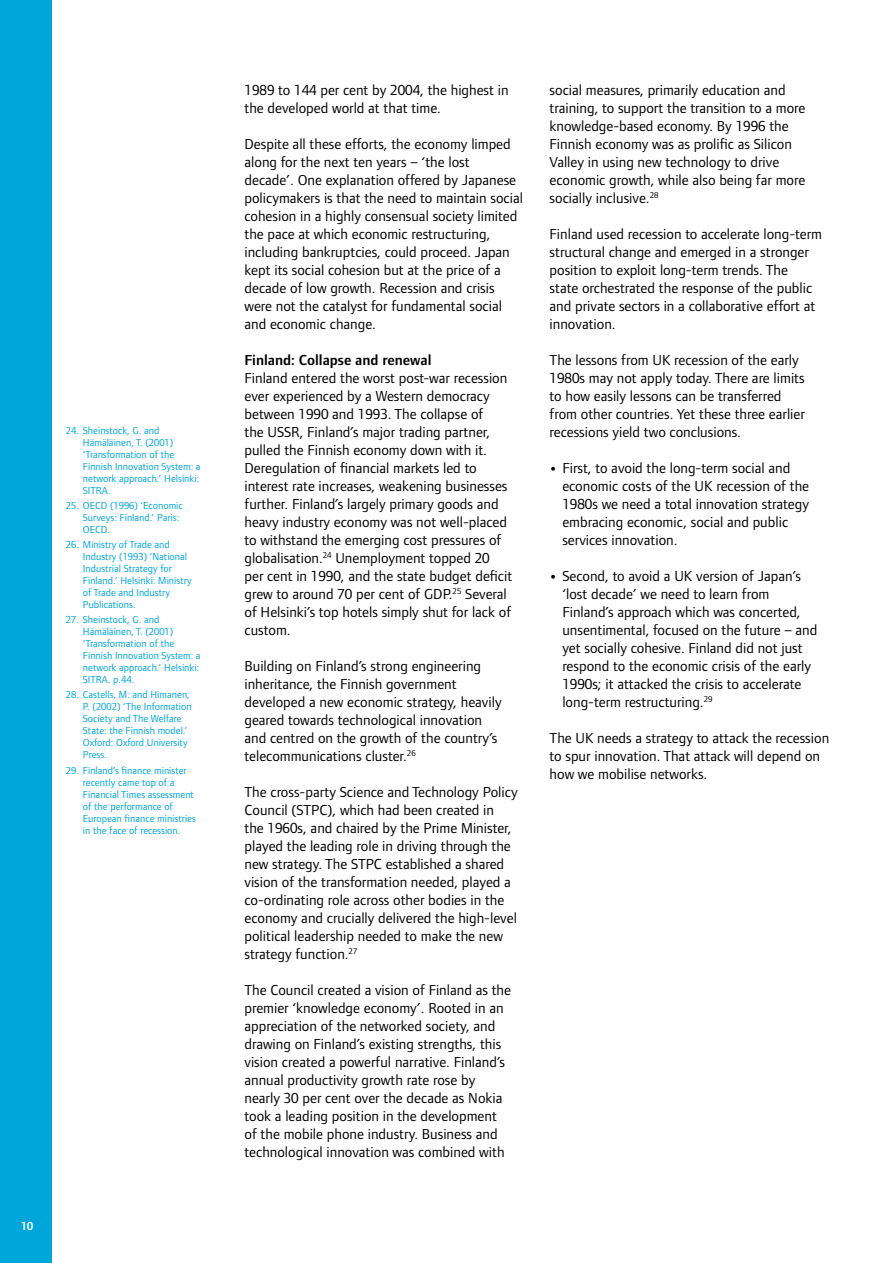
<style>
.page{position:relative;width:893px;height:1263px;background:#fff}
.page>*{position:absolute;margin:0;border:0;box-sizing:border-box;transform-origin:0 0}
.t1{font:15px/18px "Foundry Form Sans";color:#000}
.t2{font:600 15px "Foundry Form Sans";color:#000}
.t3{font:600 12px "Foundry Form Sans";color:#fff}
.t4{font:10.5px/12px "Foundry Form Sans";color:#00a5d9}
.s1{font-weight:700;font-stretch:expanded}
</style>
<div class="page">
<div style="left:0;top:0;width:51px;height:1263px;background:#00a5d9"></div>
<p class="t4" style="left:83px;top:424px;width:119px;text-indent:-17px">24. Sheinstock, G. and<br>Hämäläinen, T. (2001) ‘Transformation of the<br>Finnish Innovation System: a network approach.’ Helsinki:<br>SITRA.</p>
<p class="t4" style="left:83px;top:499px;width:102px;text-indent:-17px">25. OECD (1996) ‘Economic<br>Surveys: Finland.’ Paris:<br>OECD.</p>
<p class="t4" style="left:83px;top:538px;width:110px;text-indent:-17px">26. Ministry of Trade and<br>Industry (1993) ‘National<br>Industrial Strategy for<br>Finland.’ Helsinki: Ministry of Trade and Industry<br>Publications.</p>
<p class="t4" style="left:83px;top:613px;width:119px;text-indent:-17px">27. Sheinstock, G. and<br>Hämäläinen, T. (2001) ‘Transformation of the<br>Finnish Innovation System: a network approach.’ Helsinki:<br>SITRA. p.44.</p>
<p class="t4" style="left:83px;top:689px;width:110px;text-indent:-17px">28. Castells, M. and Himanen,<br>P. (2002) ‘The Information<br>Society and The Welfare<br>State: the Finnish model.’<br>Oxford: Oxford University<br>Press.</p>
<p class="t4" style="left:83px;top:764px;width:115px;text-indent:-17px">29. Finland’s finance minister recently came top of a<br>Financial Times assessment of the performance of<br>European finance ministries in the face of recession.</p>
<p class="t3" style="left:21px;top:1219px;width:13px">10</p>
<p class="t1" style="left:244px;top:80px;width:266px">1989 to 144 per cent by 2004, the highest in the developed world at that time.</p>
<p class="t1" style="left:244px;top:134px;width:280px">Despite all these efforts, the economy limped along for the next ten years – ‘the lost<br>decade’. One explanation offered by Japanese policymakers is that the need to maintain social cohesion in a highly consensual society limited the pace at which economic restructuring, including bankruptcies, could proceed. Japan kept its social cohesion but at the price of a decade of low growth. Recession and crisis were not the catalyst for fundamental social and economic change.</p>
<p class="t2" style="left:244px;top:351px;width:188px">Finland: Collapse and renewal</p>
<p class="t1" style="left:244px;top:368px;width:269px">Finland entered the worst post-war recession ever experienced by a Western democracy between 1990 and 1993. The collapse of<br>the USSR, Finland’s major trading partner, pulled the Finnish economy down with it.<br>Deregulation of financial markets led to interest rate increases, weakening businesses further. Finland’s largely primary goods and heavy industry economy was not well-placed to withstand the emerging cost pressures of globalisation.<sup>24</sup> Unemployment topped 20 per cent in 1990, and the state budget deficit grew to around 70 per cent of GDP.<sup>25</sup> Several of Helsinki’s top hotels simply shut for lack of custom.</p>
<p class="t1" style="left:244px;top:656px;width:259px">Building on Finland’s strong engineering inheritance, the Finnish government developed a new economic strategy, heavily geared towards technological innovation and centred on the growth of the country’s telecommunications cluster.<sup>26</sup></p>
<p class="t1" style="left:244px;top:782px;width:275px">The cross-party Science and Technology Policy Council (STPC), which had been created in<br>the 1960s, and chaired by the Prime Minister, played the leading role in driving through the new strategy. The STPC established a shared vision of the transformation needed, played a co-ordinating role across other bodies in the economy and crucially delivered the high-level political leadership needed to make the new strategy function.<sup>27</sup></p>
<p class="t1" style="left:244px;top:980px;width:268px">The Council created a vision of Finland as the premier ‘knowledge economy’. Rooted in an appreciation of the networked society, and drawing on Finland’s existing strengths, this vision created a powerful narrative. Finland’s annual productivity growth rate rose by nearly 30 per cent over the decade as Nokia took a leading position in the development of the mobile phone industry. Business and technological innovation was combined with</p>
<p class="t1" style="left:550px;top:80px;width:257px">social measures, primarily education and training, to support the transition to a more knowledge-based economy. By 1996 the Finnish economy was as prolific as Silicon Valley in using new technology to drive economic growth, while also being far more socially inclusive.<sup>28</sup></p>
<p class="t1" style="left:550px;top:224px;width:274px">Finland used recession to accelerate long-term structural change and emerged in a stronger position to exploit long-term trends. The<br>state orchestrated the response of the public and private sectors in a collaborative effort at innovation.</p>
<p class="t1" style="left:550px;top:350px;width:257px">The lessons from UK recession of the early 1980s may not apply today. There are limits to how easily lessons can be transferred from other countries. Yet these three earlier recessions yield two conclusions.</p>
<p class="t1" style="left:562px;top:458px;width:248px;text-indent:-13px"><span class="s1">•</span> First, to avoid the long-term social and economic costs of the UK recession of the 1980s we need a total innovation strategy embracing economic, social and public services innovation.</p>
<p class="t1" style="left:562px;top:566px;width:257px;text-indent:-13px"><span class="s1">•</span> Second, to avoid a UK version of Japan’s ‘lost decade’ we need to learn from Finland’s approach which was concerted, unsentimental, focused on the future – and yet socially cohesive. Finland did not just respond to the economic crisis of the early 1990s; it attacked the crisis to accelerate long-term restructuring.<sup>29</sup></p>
<p class="t1" style="left:550px;top:728px;width:281px">The UK needs a strategy to attack the recession to spur innovation. That attack will depend on how we mobilise networks.</p>
</div>
